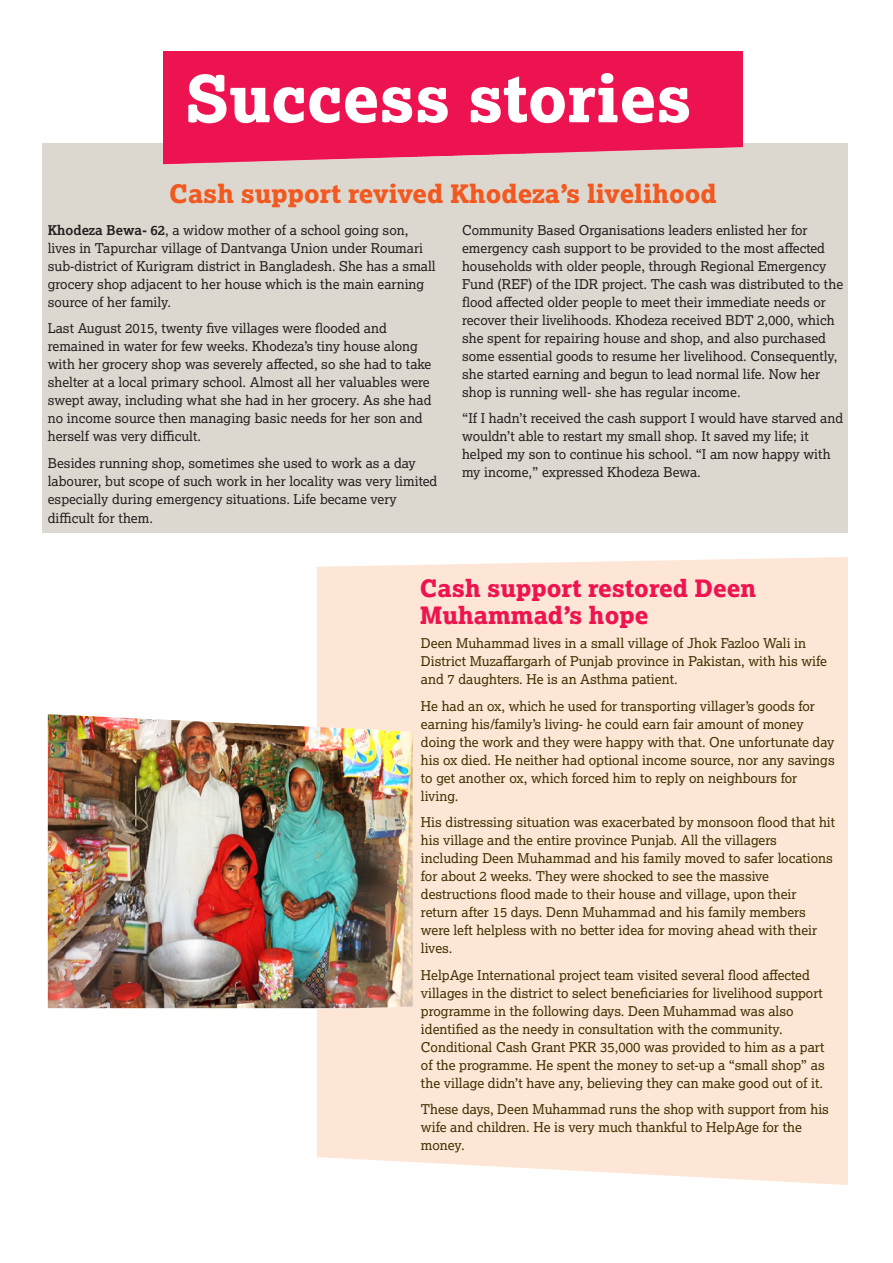
<style>
.page{position:relative;width:893px;height:1263px;background:#fff}
.page>*{position:absolute;margin:0;border:0;box-sizing:border-box;transform-origin:0 0}
._3e_Resources_text-a{font:64.5px "Lexia X Bold";color:#fff}
.t1{font:25.5px "Lexia X Bold";color:#f15921}
.t2{font:24px/27px "Lexia X Bold";color:#ed1450}
.t3{font:13.5px/18px "Lexia";color:#231f20}
.t4{font:13.5px/18px "Lexia";color:#402f00}
.s1{font-weight:700}
</style>
<div class="page">
<div style="left:43px;top:144px;width:805px;height:389px;background:#ddd8cf"></div>
<img style="left:163px;top:52px;width:579px;height:113px">
<div style="left:317px;top:557px;width:531px;height:628px;background:#fee6d6"></div>
<svg style="left:48px;top:1008px;width:365px;height:8px"></svg>
<img style="left:48px;top:714px;width:365px;height:294px">
<p class="_3e_Resources_text-a" style="left:185px;top:57px;width:508px">Success stories</p>
<p class="t1" style="left:169px;top:177px;width:549px">Cash support revived Khodeza’s livelihood</p>
<p class="t3" style="left:48px;top:220px;width:389px"><span class="s1">Khodeza Bewa- 62</span>, a widow mother of a school going son, lives in Tapurchar village of Dantvanga Union under Roumari sub-district of Kurigram district in Bangladesh. She has a small grocery shop adjacent to her house which is the main earning source of her family.</p>
<p class="t3" style="left:48px;top:319px;width:385px">Last August 2015, twenty five villages were flooded and remained in water for few weeks. Khodeza’s tiny house along with her grocery shop was severely affected, so she had to take shelter at a local primary school. Almost all her valuables were swept away, including what she had in her grocery. As she had no income source then managing basic needs for her son and herself was very difficult.</p>
<p class="t3" style="left:48px;top:453px;width:391px">Besides running shop, sometimes she used to work as a day labourer, but scope of such work in her locality was very limited especially during emergency situations. Life became very</p>
<p class="t3" style="left:48px;top:509px;width:107px">difficult for them.</p>
<p class="t3" style="left:462px;top:220px;width:383px">Community Based Organisations leaders enlisted her for emergency cash support to be provided to the most affected households with older people, through Regional Emergency Fund (REF) of the IDR project. The cash was distributed to the flood affected older people to meet their immediate needs or recover their livelihoods. Khodeza received BDT 2,000, which she spent for repairing house and shop, and also purchased some essential goods to resume her livelihood. Consequently, she started earning and begun to lead normal life. Now her shop is running well- she has regular income.</p>
<p class="t3" style="left:462px;top:409px;width:383px">“If I hadn’t received the cash support I would have starved and wouldn’t able to restart my small shop. It saved my life; it helped my son to continue his school. “I am now happy with my income,” expressed Khodeza Bewa.</p>
<p class="t2" style="left:420px;top:574px;width:338px">Cash support restored Deen<br>Muhammad’s hope</p>
<p class="t4" style="left:421px;top:634px;width:408px">Deen Muhammad lives in a small village of Jhok Fazloo Wali in<br>District Muzaffargarh of Punjab province in Pakistan, with his wife and 7 daughters. He is an Asthma patient.</p>
<p class="t4" style="left:421px;top:696px;width:415px">He had an ox, which he used for transporting villager’s goods for earning his/family’s living- he could earn fair amount of money doing the work and they were happy with that. One unfortunate day his ox died. He neither had optional income source, nor any savings to get another ox, which forced him to reply on neighbours for living.</p>
<p class="t4" style="left:421px;top:813px;width:416px">His distressing situation was exacerbated by monsoon flood that hit his village and the entire province Punjab. All the villagers including Deen Muhammad and his family moved to safer locations for about 2 weeks. They were shocked to see the massive destructions flood made to their house and village, upon their return after 15 days. Denn Muhammad and his family members were left helpless with no better idea for moving ahead with their lives.</p>
<p class="t4" style="left:421px;top:965px;width:405px">HelpAge International project team visited several flood affected villages in the district to select beneficiaries for livelihood support programme in the following days. Deen Muhammad was also identified as the needy in consultation with the community.<br>Conditional Cash Grant PKR 35,000 was provided to him as a part of the programme. He spent the money to set-up a “small shop” as the village didn’t have any, believing they can make good out of it.</p>
<p class="t4" style="left:421px;top:1100px;width:409px">These days, Deen Muhammad runs the shop with support from his wife and children. He is very much thankful to HelpAge for the money.</p>
</div>
